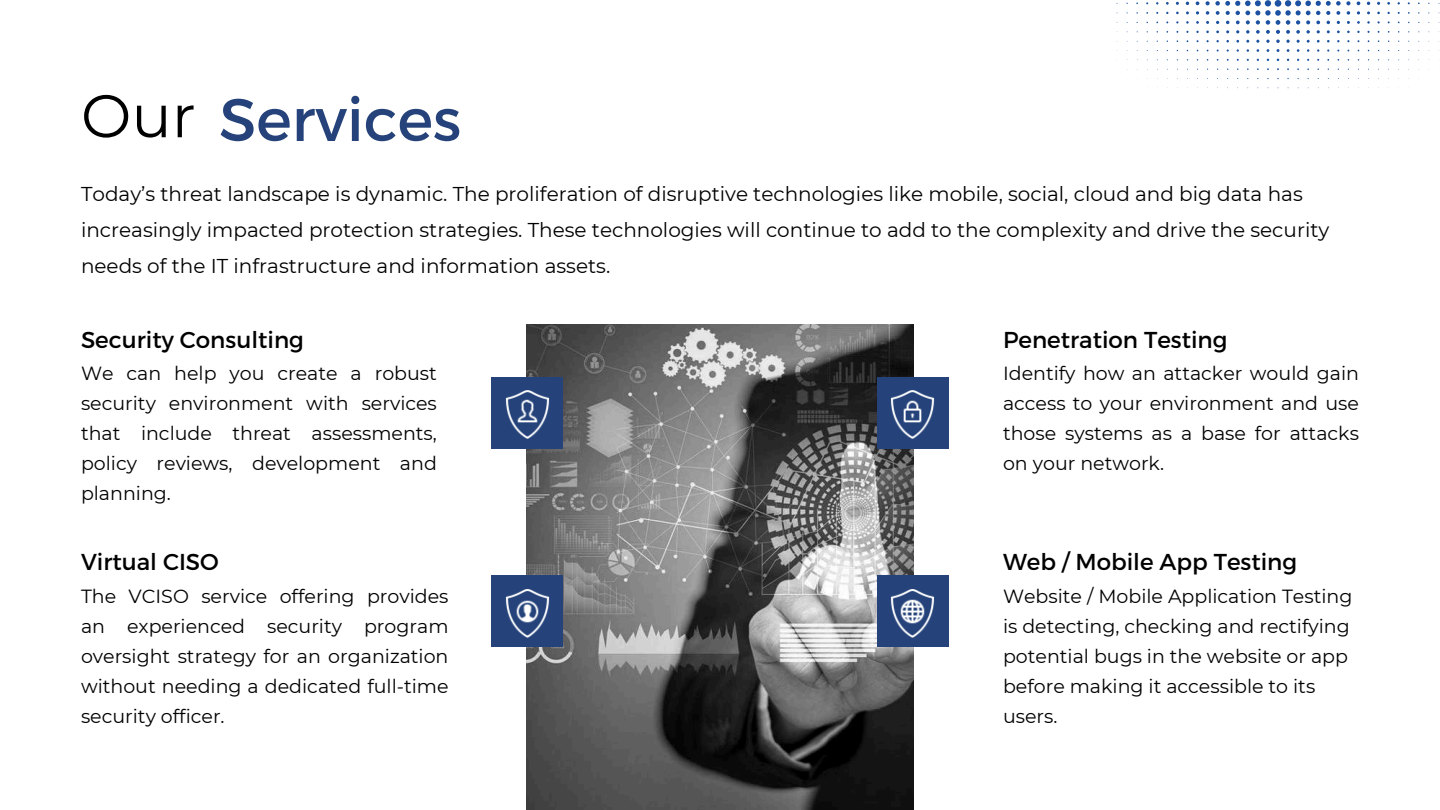
<style>
.page{position:relative;width:1440px;height:810px;background:#fff}
.page>*{position:absolute;margin:0;border:0;box-sizing:border-box;transform-origin:0 0}
.t1{font:60px "Montserrat";color:#25437a}
.t2{font:60px "Montserrat";color:#000}
.t3{font:23px "Montserrat";color:#000}
.t4{font:20px/36px "Montserrat";color:#000}
.t5{font:19px/30px "Montserrat";color:#000;text-align:justify}
</style>
<div class="page">
<img style="left:527px;top:325px;width:386px;height:485px">
<div style="left:877px;top:377px;width:72px;height:72px;background:#25437a"></div>
<div style="left:877px;top:575px;width:72px;height:72px;background:#25437a"></div>
<div style="left:491px;top:377px;width:72px;height:72px;background:#25437a"></div>
<div style="left:491px;top:575px;width:72px;height:72px;background:#25437a"></div>
<img style="left:890px;top:391px;width:45px;height:48px">
<img style="left:890px;top:589px;width:45px;height:48px">
<img style="left:505px;top:589px;width:45px;height:48px">
<img style="left:505px;top:391px;width:45px;height:48px">
<svg style="left:1117px;top:0;width:322px;height:88px"></svg>
<h1 class="t2" style="left:81px;top:79px;width:116px">Our</h1>
<h1 class="t1" style="left:219px;top:81px;width:244px">Services</h1>
<p class="t4" style="left:81px;top:176px;width:1250px">Today’s threat landscape is dynamic. The proliferation of disruptive technologies like mobile, social, cloud and big data has increasingly impacted protection strategies. These technologies will continue to add to the complexity and drive the security needs of the IT infrastructure and information assets.</p>
<p class="t3" style="left:81px;top:325px;width:224px">Security Consulting</p>
<p class="t5" style="left:81px;top:358px;width:357px">We can help you create a robust security environment with services that include threat assessments, policy reviews, development and planning.</p>
<p class="t3" style="left:81px;top:547px;width:139px">Virtual CISO</p>
<p class="t5" style="left:81px;top:581px;width:369px">The VCISO service offering provides an experienced security program oversight strategy for an organization without needing a dedicated full-time security officer.</p>
<p class="t3" style="left:1003px;top:325px;width:226px">Penetration Testing</p>
<p class="t5" style="left:1003px;top:358px;width:357px">Identify how an attacker would gain access to your environment and use those systems as a base for attacks on your network.</p>
<p class="t3" style="left:1003px;top:547px;width:296px">Web / Mobile App Testing</p>
<p class="t5" style="left:1003px;top:581px;width:351px;text-align:left">Website / Mobile Application Testing is detecting, checking and rectifying potential bugs in the website or app before making it accessible to its users.</p>
</div>
